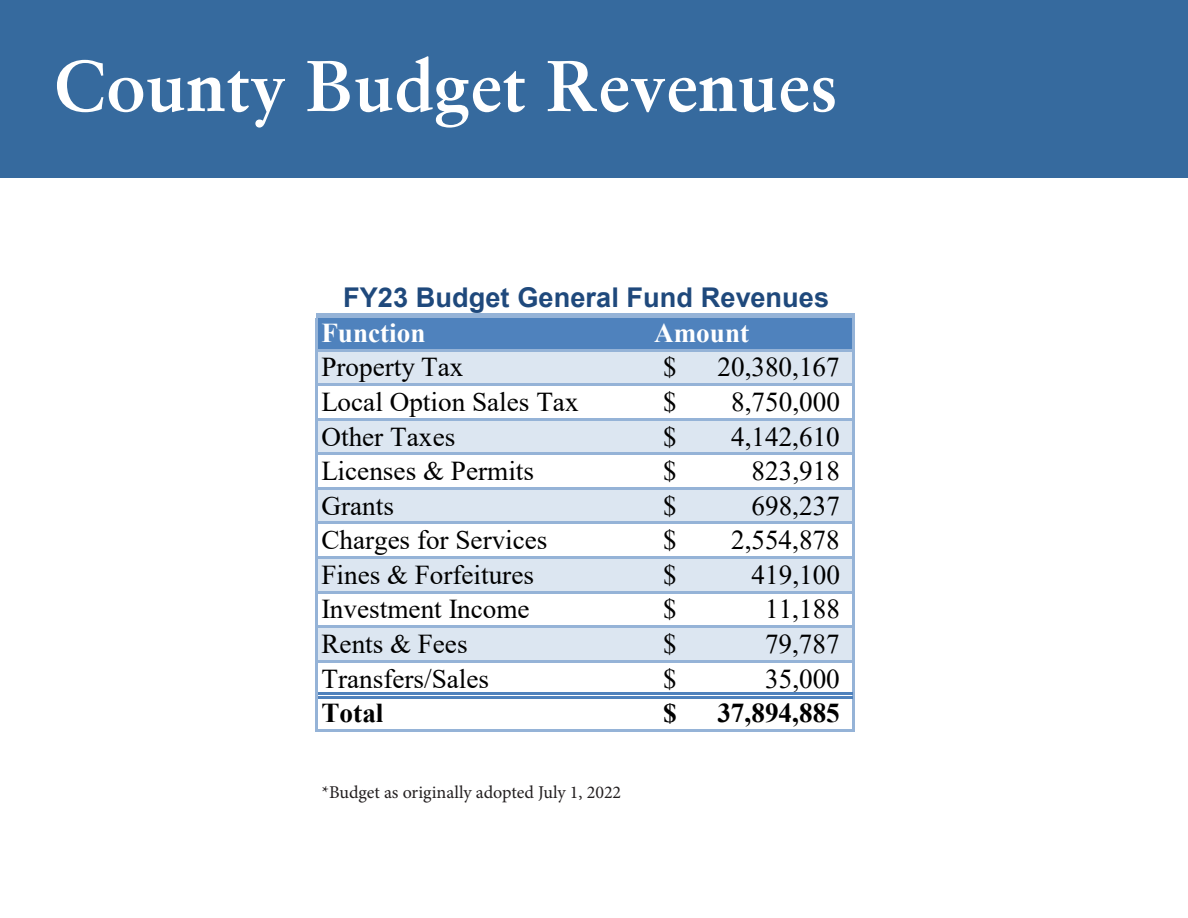
<style>
.page{position:relative;width:1188px;height:918px;background:#fff}
.page>*{position:absolute;margin:0;border:0;box-sizing:border-box;transform-origin:0 0}
.t1{font:700 72px "Sabon LT Pro";color:#fff}
.t2{font:27.3px "Times New Roman";color:#000}
.t3{font:700 27.3px "Arial";color:#1f497c}
.t4{font:700 27.3px "Times New Roman";color:#000}
.t5{font:700 27.3px "Times New Roman";letter-spacing:.005em;color:#fff}
.t6{font:18px "Minion Pro";color:#231f20}
</style>
<div class="page">
<div style="left:318px;top:315px;width:536px;height:35px;background:#4f82bd"></div>
<div style="left:318px;top:350px;width:536px;height:35px;background:#dce6f1"></div>
<div style="left:318px;top:419px;width:536px;height:35px;background:#dce6f1"></div>
<div style="left:318px;top:488px;width:536px;height:35px;background:#dce6f1"></div>
<div style="left:318px;top:557px;width:536px;height:35px;background:#dce6f1"></div>
<div style="left:318px;top:627px;width:536px;height:34px;background:#dce6f1"></div>
<hr style="left:316px;top:318px;width:2px;height:413px;background:#95b3d7">
<hr style="left:852px;top:318px;width:3px;height:413px;background:#95b3d7">
<div style="left:316px;top:313px;width:539px;height:5px;background:#95b3d7"></div>
<hr style="left:318px;top:349px;width:537px;height:2px;background:#95b3d7">
<hr style="left:318px;top:384px;width:537px;height:2px;background:#95b3d7">
<hr style="left:318px;top:418px;width:537px;height:2px;background:#95b3d7">
<hr style="left:318px;top:453px;width:537px;height:2px;background:#95b3d7">
<hr style="left:318px;top:487px;width:537px;height:2px;background:#95b3d7">
<hr style="left:318px;top:522px;width:537px;height:2px;background:#95b3d7">
<hr style="left:318px;top:556px;width:537px;height:3px;background:#95b3d7">
<hr style="left:318px;top:591px;width:537px;height:2px;background:#95b3d7">
<hr style="left:318px;top:626px;width:537px;height:2px;background:#95b3d7">
<hr style="left:318px;top:660px;width:537px;height:2px;background:#95b3d7">
<hr style="left:318px;top:693px;width:534px;height:2px;background:#4f82bd">
<hr style="left:318px;top:697px;width:534px;height:2px;background:#4f82bd">
<hr style="left:318px;top:729px;width:537px;height:2px;background:#95b3d7">
<div style="left:0;top:0;width:1188px;height:177px;background:#366a9e"></div>
<p class="t1" style="left:54px;top:41px;width:786px">County Budget Revenues</p>
<p class="t3" style="left:343px;top:278px;width:487px">FY23 Budget General Fund Revenues</p>
<p class="t5" style="left:322px;top:313px;width:106px">Function</p>
<p class="t5" style="left:654px;top:313px;width:97px">Amount</p>
<p class="t2" style="left:322px;top:348px;width:143px">Property Tax</p>
<p class="t2" style="left:663px;top:348px;width:15px">$</p>
<p class="t2" style="left:718px;top:348px;width:124px">20,380,167</p>
<p class="t2" style="left:322px;top:383px;width:259px">Local Option Sales Tax</p>
<p class="t2" style="left:663px;top:383px;width:15px">$</p>
<p class="t2" style="left:731px;top:383px;width:110px">8,750,000</p>
<p class="t2" style="left:322px;top:417px;width:135px">Other Taxes</p>
<p class="t2" style="left:663px;top:417px;width:15px">$</p>
<p class="t2" style="left:731px;top:417px;width:110px">4,142,610</p>
<p class="t2" style="left:322px;top:452px;width:214px">Licenses &amp; Permits</p>
<p class="t2" style="left:663px;top:452px;width:15px">$</p>
<p class="t2" style="left:752px;top:452px;width:90px">823,918</p>
<p class="t2" style="left:322px;top:486px;width:74px">Grants</p>
<p class="t2" style="left:663px;top:486px;width:15px">$</p>
<p class="t2" style="left:752px;top:486px;width:90px">698,237</p>
<p class="t2" style="left:322px;top:521px;width:228px">Charges for Services</p>
<p class="t2" style="left:663px;top:521px;width:15px">$</p>
<p class="t2" style="left:731px;top:521px;width:110px">2,554,878</p>
<p class="t2" style="left:322px;top:556px;width:214px">Fines &amp; Forfeitures</p>
<p class="t2" style="left:663px;top:556px;width:15px">$</p>
<p class="t2" style="left:752px;top:556px;width:90px">419,100</p>
<p class="t2" style="left:322px;top:590px;width:210px">Investment Income</p>
<p class="t2" style="left:663px;top:590px;width:15px">$</p>
<p class="t2" style="left:765px;top:590px;width:76px">11,188</p>
<p class="t2" style="left:322px;top:625px;width:148px">Rents &amp; Fees</p>
<p class="t2" style="left:663px;top:625px;width:15px">$</p>
<p class="t2" style="left:765px;top:625px;width:76px">79,787</p>
<p class="t2" style="left:322px;top:659px;width:169px">Transfers/Sales</p>
<p class="t2" style="left:663px;top:659px;width:15px">$</p>
<p class="t2" style="left:765px;top:659px;width:76px">35,000</p>
<p class="t4" style="left:322px;top:693px;width:64px">Total</p>
<p class="t4" style="left:663px;top:693px;width:15px">$</p>
<p class="t4" style="left:717px;top:693px;width:124px">37,894,885</p>
<p class="t6" style="left:322px;top:780px;width:301px">*Budget as originally adopted July 1, 2022</p>
</div>
